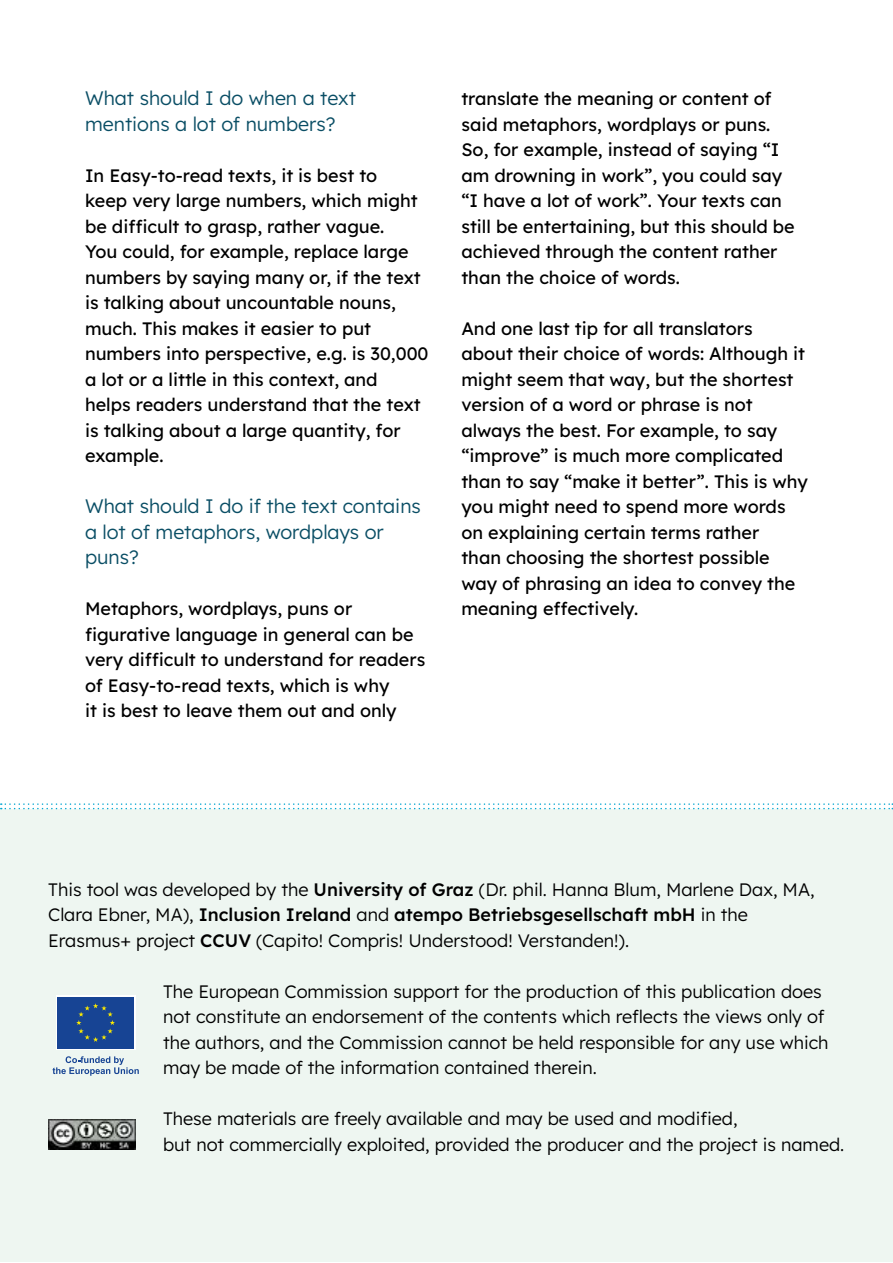
<style>
.page{position:relative;width:893px;height:1263px;background:#fff}
.page>*{position:absolute;margin:0;border:0;box-sizing:border-box;transform-origin:0 0}
.Frage{font:300 19.5px/25.5px "Lexend";color:#0a4e65}
.t1{font:18px/25.5px "Lexend";color:#000}
.t2{font:300 18px/25.5px "Lexend";color:#000}
.s1{font-weight:500}
</style>
<div class="page">
<div style="left:0;top:809px;width:893px;height:453px;background:#eef6f1"></div>
<svg style="left:56px;top:996px;width:80px;height:54px"></svg>
<div style="left:57px;top:997px;width:77px;height:51px;background:#174494"></div>
<svg style="left:76px;top:1003px;width:39px;height:39px"></svg>
<svg style="left:53px;top:1056px;width:86px;height:20px"></svg>
<img style="left:48px;top:1119px;width:88px;height:31px">
<svg style="left:1px;top:803px;width:892px;height:6px"></svg>
<p class="Frage" style="left:85px;top:84px;width:272px">What should I do when a text mentions a lot of numbers?</p>
<p class="t1" style="left:85px;top:161px;width:345px">In Easy-to-read texts, it is best to<br>keep very large numbers, which might be difficult to grasp, rather vague.<br>You could, for example, replace large numbers by saying many or, if the text is talking about uncountable nouns, much. This makes it easier to put numbers into perspective, e.g. is 30,000 a lot or a little in this context, and<br>helps readers understand that the text is talking about a large quantity, for example.</p>
<p class="Frage" style="left:85px;top:492px;width:337px">What should I do if the text contains a lot of metaphors, wordplays or puns?</p>
<p class="t1" style="left:85px;top:595px;width:342px">Metaphors, wordplays, puns or figurative language in general can be very difficult to understand for readers of Easy-to-read texts, which is why<br>it is best to leave them out and only</p>
<p class="t1" style="left:461px;top:85px;width:335px">translate the meaning or content of said metaphors, wordplays or puns.<br>So, for example, instead of saying “I am drowning in work”, you could say “I have a lot of work”. Your texts can still be entertaining, but this should be achieved through the content rather than the choice of words.</p>
<p class="t1" style="left:461px;top:314px;width:348px">And one last tip for all translators about their choice of words: Although it might seem that way, but the shortest version of a word or phrase is not always the best. For example, to say “improve” is much more complicated than to say “make it better”. This is why you might need to spend more words on explaining certain terms rather<br>than choosing the shortest possible way of phrasing an idea to convey the meaning effectively.</p>
<p class="t2" style="left:48px;top:875px;width:768px">This tool was developed by the <span class="s1">University of Graz</span> (Dr. phil. Hanna Blum, Marlene Dax, MA,<br>Clara Ebner, MA), <span class="s1">Inclusion Ireland</span> and <span class="s1">atempo Betriebsgesellschaft mbH</span> in the<br>Erasmus+ project <span class="s1">CCUV</span> (Capito! Compris! Understood! Verstanden!).</p>
<p class="t2" style="left:163px;top:977px;width:667px">The European Commission support for the production of this publication does not constitute an endorsement of the contents which reflects the views only of the authors, and the Commission cannot be held responsible for any use which may be made of the information contained therein.</p>
<p class="t2" style="left:163px;top:1105px;width:683px">These materials are freely available and may be used and modified,<br>but not commercially exploited, provided the producer and the project is named.</p>
</div>
